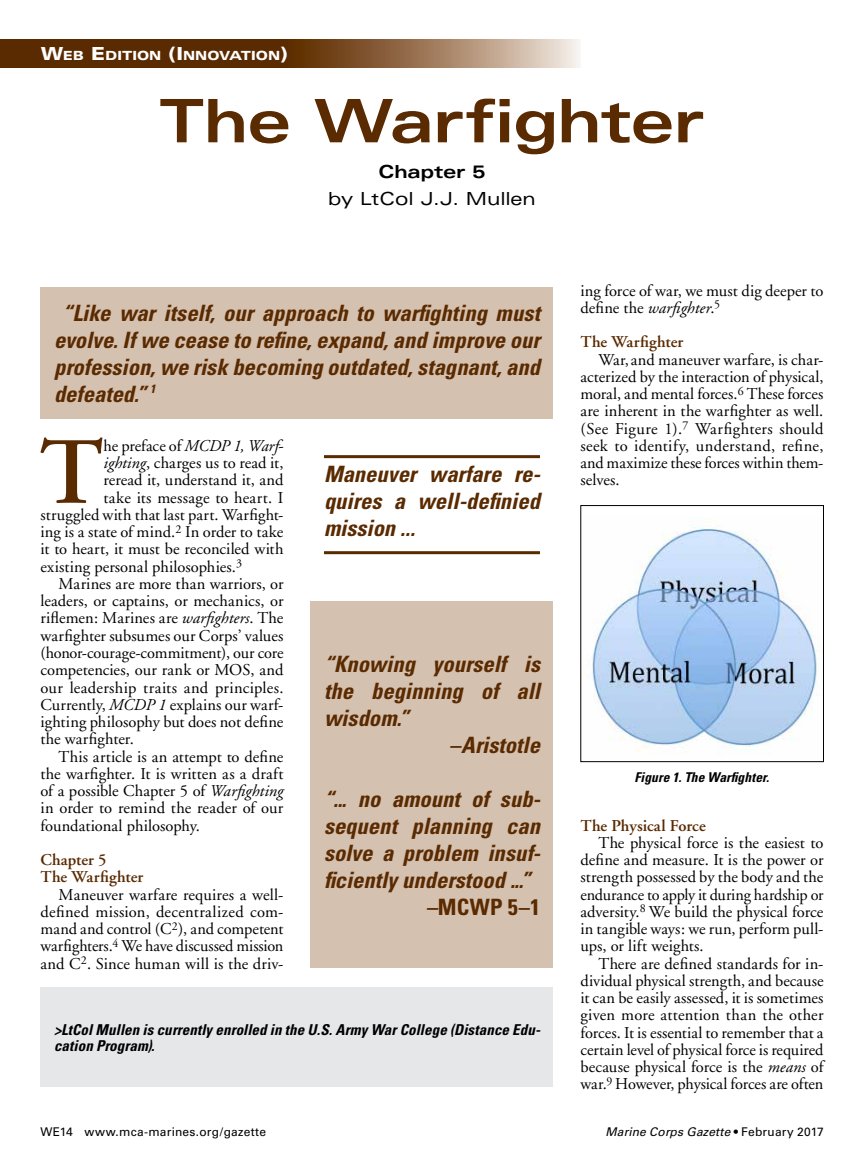
<style>
.page{position:relative;width:864px;height:1175px;background:#fff}
.page>*{position:absolute;margin:0;border:0;box-sizing:border-box;transform-origin:0 0}
.t1{font:600 94.5px "Adobe Garamond";color:#5a2a00}
.t2{font:700 expanded 60px "Univers";letter-spacing:-.02em;color:#5a2a00}
.t3{font:italic 700 condensed 22.5px/27px "Univers";color:#5a2a00;text-align:justify}
.t4{font:700 condensed 22.5px "Univers";color:#5a2a00}
.t5{font:expanded 18px "Univers";letter-spacing:-.005em;color:#000}
.t6{font:700 expanded 18px "Univers";letter-spacing:-.01em;color:#000}
.t7{font:16.5px/17.2px "Adobe Garamond";letter-spacing:.005em;color:#000;text-align:justify}
.t8{font:600 16.5px/17.2px "Adobe Garamond";letter-spacing:.005em;color:#5a2a00}
.t9{font:italic 700 condensed 15px/16.5px "Univers";letter-spacing:.01em;color:#000}
.t10{font:italic 700 condensed 13.5px "Univers";letter-spacing:.01em;color:#000}
.t11{font:900 expanded 12.6px "Univers";color:#fff}
.t12{font:12px "Univers";letter-spacing:.02em;color:#000}
.t13{font:italic 12px "Univers";letter-spacing:.015em;color:#000}
.s1{font-size:18px}
.s2{font-style:italic}
.s3{font-style:normal}
</style>
<div class="page">
<svg style="left:0;top:40px;width:580px;height:28px;background:#7f5632"></svg>
<div style="left:40px;top:987px;width:514px;height:100px;background:#e6e7e8"></div>
<div style="left:40px;top:287px;width:514px;height:131px;background:#d5c1b0"></div>
<div style="left:310px;top:601px;width:244px;height:366px;background:#d5c1b0"></div>
<hr style="left:324px;top:455px;width:216px;height:3px;background:#5a2a00">
<hr style="left:324px;top:551px;width:216px;height:3px;background:#5a2a00">
<img style="left:590px;top:525px;width:229px;height:226px">
<div style="left:581px;top:505px;width:243px;height:257px;border:1px solid #000"></div>
<p class="t11" style="left:41px;top:48px;width:249px"><span class="s1">W</span>EB <span class="s1">E</span> DITION <span class="s1">(I</span> NNOVATION<span class="s1">)</span></p>
<h2 class="t2" style="left:160px;top:87px;width:546px">The Warfighter</h2>
<p class="t6" style="left:378px;top:162px;width:109px">Chapter 5</p>
<p class="t5" style="left:328px;top:188px;width:209px">by LtCol J.J. Mullen</p>
<h3 class="t3" style="left:54px;top:300px;width:488px;text-indent:8px">“Like war itself, our approach to warfighting must evolve. If we cease to refine, expand, and improve our profession, we risk becoming outdated, stagnant, and defeated.” <sup>1</sup></h3>
<h1 class="t1" style="left:39px;top:421px;width:66px">T</h1>
<p class="t7" style="left:104px;top:437px;width:181px">he preface of <span class="s2">MCDP 1, Warf-</span></p>
<p class="t7" style="left:104px;top:455px;width:181px"><span class="s2">ighting</span>, charges us to read it,</p>
<p class="t7" style="left:104px;top:472px;width:181px">reread it, understand it, and</p>
<p class="t7" style="left:104px;top:489px;width:181px">take its message to heart. I</p>
<p class="t7" style="left:40px;top:506px;width:245px">struggled with that last part. Warfight-</p>
<p class="t7" style="left:40px;top:524px;width:244px">ing is a state of mind.<sup>2</sup> In order to take</p>
<p class="t7" style="left:41px;top:541px;width:245px">it to heart, it must be reconciled with</p>
<p class="t7" style="left:41px;top:558px;width:203px">existing personal philosophies.<sup>3</sup></p>
<p class="t7" style="left:59px;top:575px;width:226px">Marines are more than warriors, or</p>
<p class="t7" style="left:41px;top:593px;width:244px">leaders, or captains, or mechanics, or</p>
<p class="t7" style="left:41px;top:610px;width:245px">riflemen: Marines are <span class="s2">warfighters</span>. The</p>
<p class="t7" style="left:40px;top:627px;width:244px">warfighter subsumes our Corps’ values</p>
<p class="t7" style="left:40px;top:644px;width:244px">(honor-courage-commitment), our core</p>
<p class="t7" style="left:40px;top:662px;width:245px">competencies, our rank or MOS, and</p>
<p class="t7" style="left:40px;top:679px;width:245px">our leadership traits and principles.</p>
<p class="t7" style="left:40px;top:696px;width:245px">Currently, <span class="s2">MCDP 1</span> explains our warf-</p>
<p class="t7" style="left:40px;top:713px;width:244px">ighting philosophy but does not define</p>
<p class="t7" style="left:40px;top:731px;width:95px">the warfighter.</p>
<p class="t7" style="left:59px;top:748px;width:226px">This article is an attempt to define</p>
<p class="t7" style="left:40px;top:765px;width:245px">the warfighter. It is written as a draft</p>
<p class="t7" style="left:40px;top:782px;width:245px">of a possible Chapter 5 of <span class="s2">Warfighting</span></p>
<p class="t7" style="left:40px;top:800px;width:244px">in order to remind the reader of our</p>
<p class="t7" style="left:40px;top:817px;width:161px">foundational philosophy.</p>
<p class="t8" style="left:40px;top:851px;width:104px">Chapter 5<br>The Warfighter</p>
<p class="t7" style="left:40px;top:886px;width:245px;text-indent:18px">Maneuver warfare requires a well&shy;defined mission, decentralized com&shy;mand and control (C<sup>2</sup>), and competent warfighters.<sup>4</sup> We have discussed mission and C<sup>2</sup>. Since human will is the driv-</p>
<h3 class="t3" style="left:324px;top:460px;width:218px">Maneuver warfare re&shy;quires a well-definied mission ...</h3>
<h3 class="t3" style="left:324px;top:650px;width:218px">“Knowing yourself is</h3>
<h3 class="t3" style="left:324px;top:677px;width:217px">the beginning of all</h3>
<h3 class="t3" style="left:324px;top:704px;width:87px">wisdom.”</h3>
<h3 class="t3" style="left:449px;top:731px;width:92px">–Aristotle</h3>
<h3 class="t3" style="left:324px;top:785px;width:218px">“... no amount of sub-</h3>
<h3 class="t3" style="left:324px;top:812px;width:217px">sequent planning can</h3>
<h3 class="t3" style="left:324px;top:839px;width:218px">solve a problem insuf-</h3>
<h3 class="t3" style="left:324px;top:866px;width:208px">ficiently understood ...”</h3>
<h3 class="t4" style="left:426px;top:893px;width:116px"><span class="s2">–</span>MCWP 5–1</h3>
<p class="t9" style="left:54px;top:1021px;width:488px">&gt;LtCol Mullen is currently enrolled in the U.S. Army War College (Distance Edu&shy;cation Program).</p>
<p class="t7" style="left:580px;top:282px;width:245px">ing force of war, we must dig deeper to define the <span class="s2">warfighter</span>.<sup>5</sup></p>
<p class="t8" style="left:580px;top:334px;width:104px">The Warfighter</p>
<p class="t7" style="left:580px;top:351px;width:245px;text-indent:18px">War,and maneuver warfare, is char&shy;acterized by the interaction of physical, moral, and mental forces.<sup>6</sup> These forces are inherent in the warfighter as well. (See Figure 1).<sup>7</sup> Warfighters should seek to identify, understand, refine, and maximize these forces within them&shy;selves.</p>
<p class="t10" style="left:634px;top:768px;width:136px">Figure 1. The Warfighter.</p>
<p class="t8" style="left:580px;top:817px;width:127px">The Physical Force</p>
<p class="t7" style="left:580px;top:834px;width:245px;text-indent:18px">The physical force is the easiest to define and measure. It is the power or strength possessed by the body and the endurance to apply it during hardship or adversity.<sup>8</sup> We build the physical force in tangible ways: we run, perform pull&shy;ups, or lift weights.</p>
<p class="t7" style="left:580px;top:955px;width:245px;text-indent:18px">There are defined standards for in&shy;dividual physical strength, and because it can be easily assessed, it is sometimes given more attention than the other forces. It is essential to remember that a certain level of physical force is required because physical force is the <span class="s2">means</span> of war.<sup>9</sup> However, physical forces are often</p>
<p class="t12" style="left:40px;top:1124px;width:227px">WE14 www.mca-marines.org/gazette</p>
<p class="t13" style="left:606px;top:1124px;width:220px">Marine Corps Gazette <span class="s3">• February 2017</span></p>
</div>
